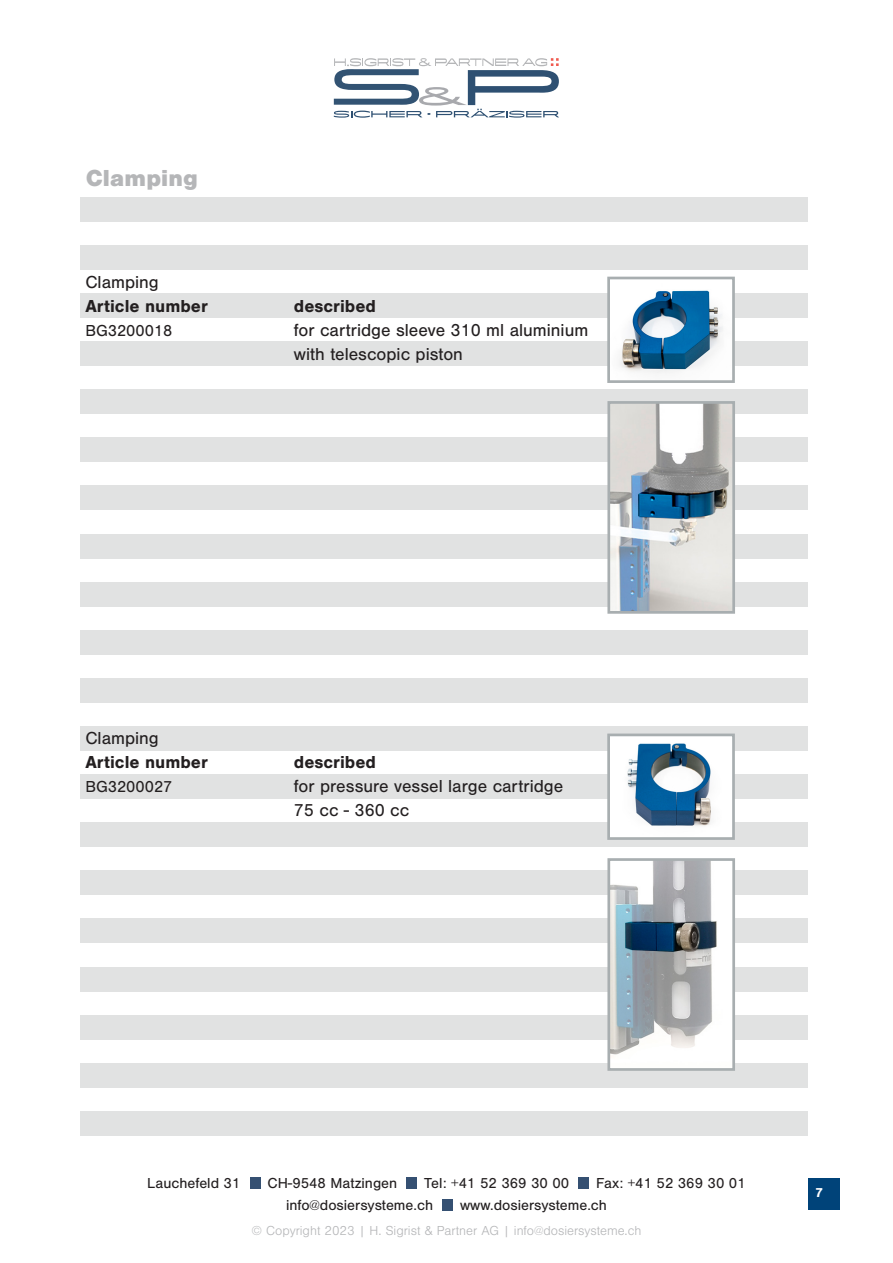
<style>
.page{position:relative;width:893px;height:1263px;background:#fff}
.page>*{position:absolute;margin:0;border:0;box-sizing:border-box;transform-origin:0 0}
.t1{font:900 24px "Nimbus San";color:#b5b6b8}
.t2{font:18px/24px "Nimbus San";color:#231f20}
.t3{font:700 18px "Nimbus San";color:#231f20}
.t4{font:16.5px "Nimbus San";color:#231f20}
.t5{font:15px "Nimbus San";color:#231f20}
.t6{font:300 13.5px "Nimbus San";color:#b5b6b8}
.t7{font:700 13.5px "Nimbus San";color:#fff}
</style>
<div class="page">
<div style="left:808px;top:1178px;width:31px;height:31px;background:#004379"></div>
<div style="left:250px;top:1178px;width:10px;height:11px;background:#355072"></div>
<div style="left:406px;top:1178px;width:11px;height:11px;background:#355072"></div>
<div style="left:442px;top:1199px;width:11px;height:11px;background:#355072"></div>
<div style="left:578px;top:1178px;width:10px;height:11px;background:#355072"></div>
<svg style="left:334px;top:58px;width:225px;height:60px"></svg>
<div style="left:81px;top:293px;width:727px;height:24px;background:#e1e2e2"></div>
<div style="left:81px;top:197px;width:727px;height:24px;background:#e1e2e2"></div>
<div style="left:81px;top:341px;width:727px;height:25px;background:#e1e2e2"></div>
<div style="left:81px;top:245px;width:727px;height:24px;background:#e1e2e2"></div>
<div style="left:81px;top:390px;width:727px;height:24px;background:#e1e2e2"></div>
<div style="left:81px;top:438px;width:727px;height:24px;background:#e1e2e2"></div>
<div style="left:81px;top:486px;width:727px;height:24px;background:#e1e2e2"></div>
<div style="left:81px;top:534px;width:727px;height:24px;background:#e1e2e2"></div>
<div style="left:81px;top:582px;width:727px;height:24px;background:#e1e2e2"></div>
<div style="left:81px;top:630px;width:727px;height:24px;background:#e1e2e2"></div>
<div style="left:81px;top:678px;width:727px;height:24px;background:#e1e2e2"></div>
<div style="left:81px;top:726px;width:727px;height:24px;background:#e1e2e2"></div>
<div style="left:81px;top:774px;width:727px;height:25px;background:#e1e2e2"></div>
<div style="left:81px;top:823px;width:727px;height:24px;background:#e1e2e2"></div>
<div style="left:81px;top:871px;width:727px;height:24px;background:#e1e2e2"></div>
<div style="left:81px;top:919px;width:727px;height:24px;background:#e1e2e2"></div>
<div style="left:81px;top:967px;width:727px;height:24px;background:#e1e2e2"></div>
<div style="left:81px;top:1015px;width:727px;height:24px;background:#e1e2e2"></div>
<div style="left:81px;top:1063px;width:727px;height:24px;background:#e1e2e2"></div>
<div style="left:81px;top:1111px;width:727px;height:24px;background:#e1e2e2"></div>
<img style="left:611px;top:290px;width:120px;height:83px">
<div style="left:607px;top:277px;width:128px;height:106px;border:3px solid #a8aeb0"></div>
<img style="left:611px;top:737px;width:120px;height:99px">
<div style="left:607px;top:733px;width:128px;height:107px;border:3px solid #a8aeb0"></div>
<img style="left:611px;top:405px;width:120px;height:205px">
<div style="left:607px;top:401px;width:128px;height:213px;border:3px solid #a8aeb0"></div>
<img style="left:611px;top:862px;width:120px;height:205px">
<div style="left:607px;top:858px;width:128px;height:213px;border:3px solid #a8aeb0"></div>
<p class="t1" style="left:86px;top:164px;width:113px">Clamping</p>
<p class="t2" style="left:85px;top:271px;width:75px">Clamping</p>
<p class="t3" style="left:85px;top:296px;width:124px">Article number</p>
<p class="t3" style="left:294px;top:296px;width:84px">described</p>
<p class="t4" style="left:85px;top:322px;width:89px">BG3200018</p>
<p class="t2" style="left:294px;top:319px;width:296px">for cartridge sleeve 310 ml aluminium with telescopic piston</p>
<p class="t2" style="left:85px;top:727px;width:75px">Clamping</p>
<p class="t3" style="left:85px;top:752px;width:124px">Article number</p>
<p class="t3" style="left:294px;top:752px;width:84px">described</p>
<p class="t4" style="left:85px;top:778px;width:89px">BG3200027</p>
<p class="t2" style="left:294px;top:775px;width:271px">for pressure vessel large cartridge</p>
<p class="t2" style="left:294px;top:799px;width:117px">75 cc - 360 cc</p>
<p class="t5" style="left:147px;top:1175px;width:95px">Lauchefeld 31</p>
<p class="t5" style="left:267px;top:1175px;width:131px">CH-9548 Matzingen</p>
<p class="t5" style="left:424px;top:1175px;width:146px">Tel: +41 52 369 30 00</p>
<p class="t5" style="left:596px;top:1175px;width:151px">Fax: +41 52 369 30 01</p>
<p class="t5" style="left:286px;top:1196px;width:149px">info@dosiersysteme.ch</p>
<p class="t5" style="left:460px;top:1196px;width:148px">www.dosiersysteme.ch</p>
<p class="t6" style="left:252px;top:1224px;width:391px">© Copyright 2023 | H. Sigrist &amp; Partner AG | info@dosiersysteme.ch</p>
<p class="t7" style="left:815px;top:1184px;width:9px">7</p>
</div>
